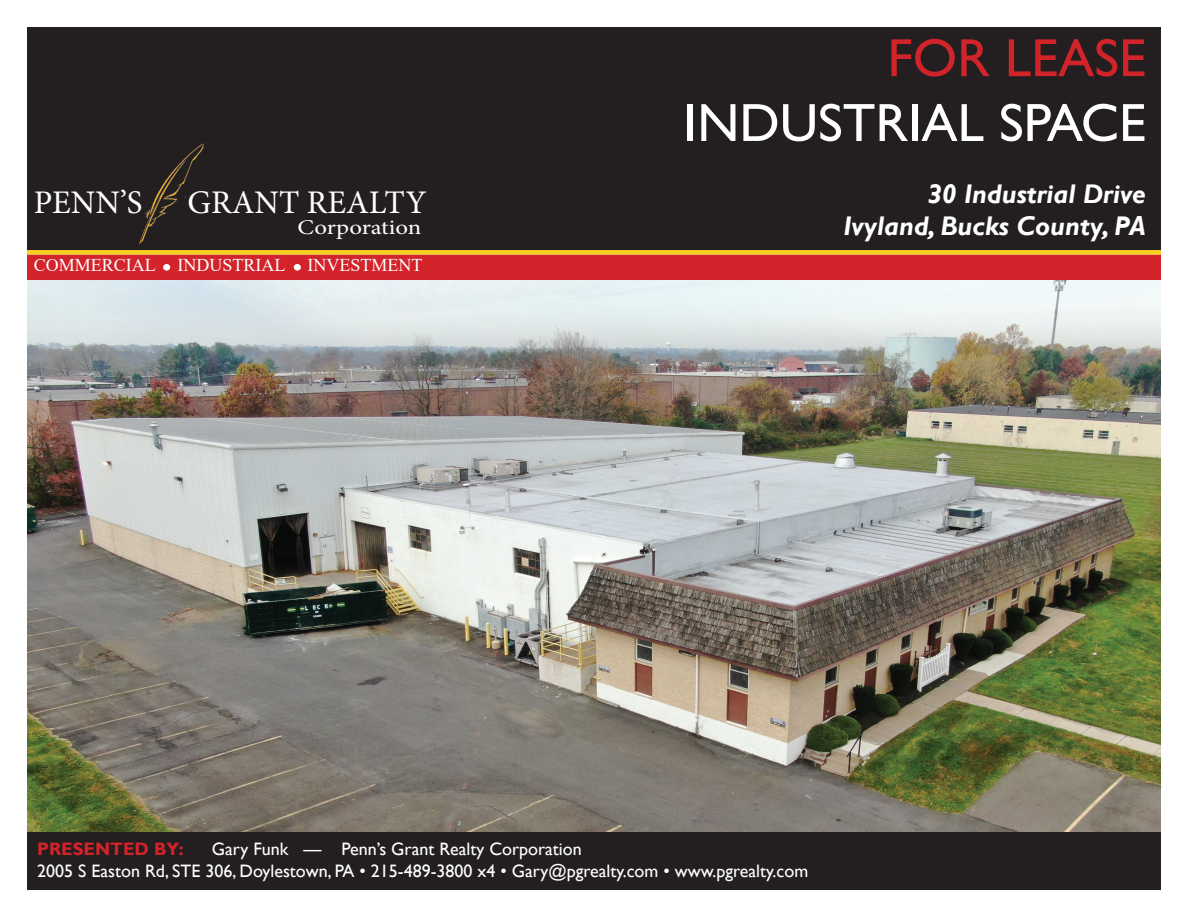
<style>
.page{position:relative;width:1188px;height:918px;background:#fff}
.page>*{position:absolute;margin:0;border:0;box-sizing:border-box;transform-origin:0 0}
.t1{font:54px "Gill Sans";color:#fff}
.t2{font:54px "Gill Sans";color:#d1232a}
.t3{font:33px "Minion Pro";color:#fff}
.t4{font:italic 700 27px/32.4px "Gill Sans";color:#fff;text-align:right}
.t5{font:21px "Minion Pro";color:#fff;scale:1.18 1}
.t6{font:18px/21.6px "Gill Sans";color:#fff}
.t7{font:18px "Times New Roman";color:#fff}
.t8{font:700 18px "Gill Sans";color:#d3232a}
</style>
<div class="page">
<div style="left:27px;top:28px;width:1134px;height:225px;background:#231f20"></div>
<div style="left:27px;top:255px;width:1134px;height:25px;background:#d3232b"></div>
<div style="left:163px;top:264px;width:7px;height:7px;background:#fff;border-radius:50%"></div>
<div style="left:294px;top:264px;width:7px;height:7px;background:#fff;border-radius:50%"></div>
<div style="left:27px;top:250px;width:1134px;height:5px;background:#fdcf1e"></div>
<div style="left:28px;top:831px;width:1133px;height:59px;background:#231f20"></div>
<img style="left:139px;top:143px;width:65px;height:102px">
<img style="left:27px;top:280px;width:1133px;height:551px">
<h2 class="t3" style="left:34px;top:180px;width:110px">PENN’S</h2>
<h2 class="t3" style="left:187px;top:180px;width:241px">GRANT REALTY</h2>
<p class="t5" style="left:298px;top:213px;width:107px">Corporation</p>
<p class="t7" style="left:34px;top:252px;width:390px">COMMERCIAL INDUSTRIAL INVESTMENT</p>
<h1 class="t2" style="left:887px;top:27px;width:260px">FOR LEASE</h1>
<h1 class="t1" style="left:684px;top:91px;width:464px">INDUSTRIAL SPACE</h1>
<h3 class="t4" style="left:843px;top:178px;width:304px">30 Industrial Drive<br>Ivyland, Bucks County, PA</h3>
<p class="t6" style="left:37px;top:839px;width:773px;text-indent:175px">Gary Funk — Penn’s Grant Realty Corporation<br>2005 S Easton Rd, STE 306, Doylestown, PA • 215-489-3800 x4 • Gary@pgrealty.com • www.pgrealty.com</p>
<p class="t8" style="left:37px;top:838px;width:148px">PRESENTED BY:</p>
</div>
